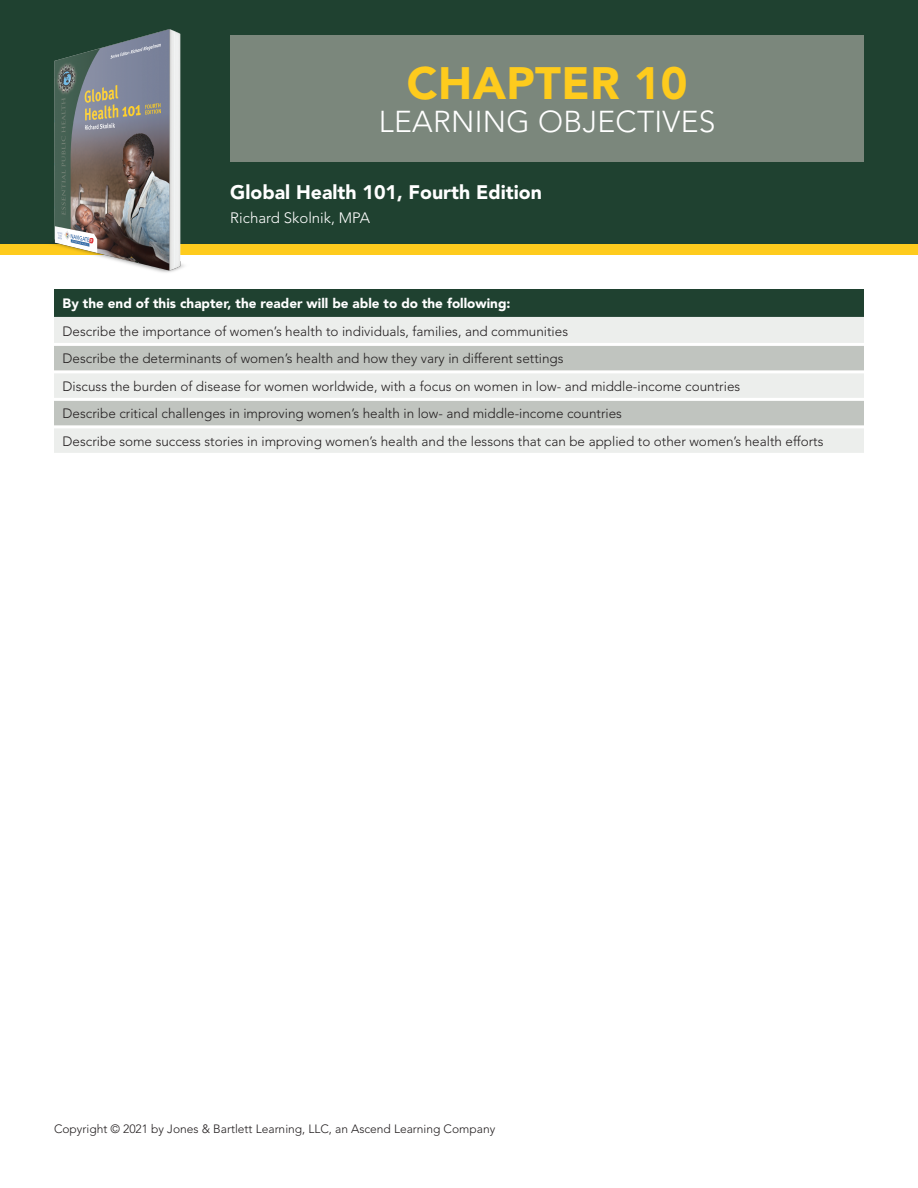
<style>
.page{position:relative;width:918px;height:1188px;background:#fff}
.page>*{position:absolute;margin:0;border:0;box-sizing:border-box;transform-origin:0 0}
.t1{font:900 45px "Avenir LT Std";letter-spacing:.01em;color:#fecb1d}
.t2{font:300 30px "Avenir LT Std";letter-spacing:.01em;color:#fff}
.t3{font:900 19.5px "Avenir LT Std";color:#fff}
.t4{font:300 15px "Avenir LT Std";color:#fff}
.t5{font:300 13.5px/27.5px "Avenir LT Std";color:#231f20}
.t6{font:900 13.5px "Avenir LT Std";color:#fff}
.t7{font:300 12px "Avenir LT Std";color:#231f20}
</style>
<div class="page">
<div style="left:0;top:0;width:918px;height:244px;background:#1f4130"></div>
<div style="left:0;top:244px;width:918px;height:11px;background:#fecb1d"></div>
<img style="left:52px;top:29px;width:132px;height:244px">
<div style="left:54px;top:289px;width:810px;height:28px;background:#1f4130"></div>
<div style="left:54px;top:317px;width:810px;height:136px;background:#eceeec"></div>
<svg style="left:54px;top:346px;width:810px;height:79px;background:#cfd2ce"></svg>
<hr style="left:54px;top:343px;width:810px;height:3px;background:#fff">
<hr style="left:54px;top:370px;width:810px;height:3px;background:#fff">
<hr style="left:54px;top:398px;width:810px;height:3px;background:#fff">
<hr style="left:54px;top:425px;width:810px;height:3px;background:#fff">
<div style="left:230px;top:36px;width:634px;height:126px;background:#7b877c"></div>
<h1 class="t1" style="left:407px;top:56px;width:282px">CHAPTER 10</h1>
<h2 class="t2" style="left:379px;top:104px;width:338px">LEARNING OBJECTIVES</h2>
<h3 class="t3" style="left:230px;top:180px;width:313px">Global Health 101, Fourth Edition</h3>
<p class="t4" style="left:230px;top:209px;width:141px">Richard Skolnik, MPA</p>
<p class="t6" style="left:63px;top:295px;width:449px">By the end of this chapter, the reader will be able to do the following:</p>
<p class="t5" style="left:63px;top:317px;width:762px">Describe the importance of women’s health to individuals, families, and communities<br>Describe the determinants of women’s health and how they vary in different settings<br>Discuss the burden of disease for women worldwide, with a focus on women in low- and middle-income countries<br>Describe critical challenges in improving women’s health in low- and middle-income countries<br>Describe some success stories in improving women’s health and the lessons that can be applied to other women’s health efforts</p>
<p class="t7" style="left:54px;top:1122px;width:443px">Copyright © 2021 by Jones &amp; Bartlett Learning, LLC, an Ascend Learning Company</p>
</div>
